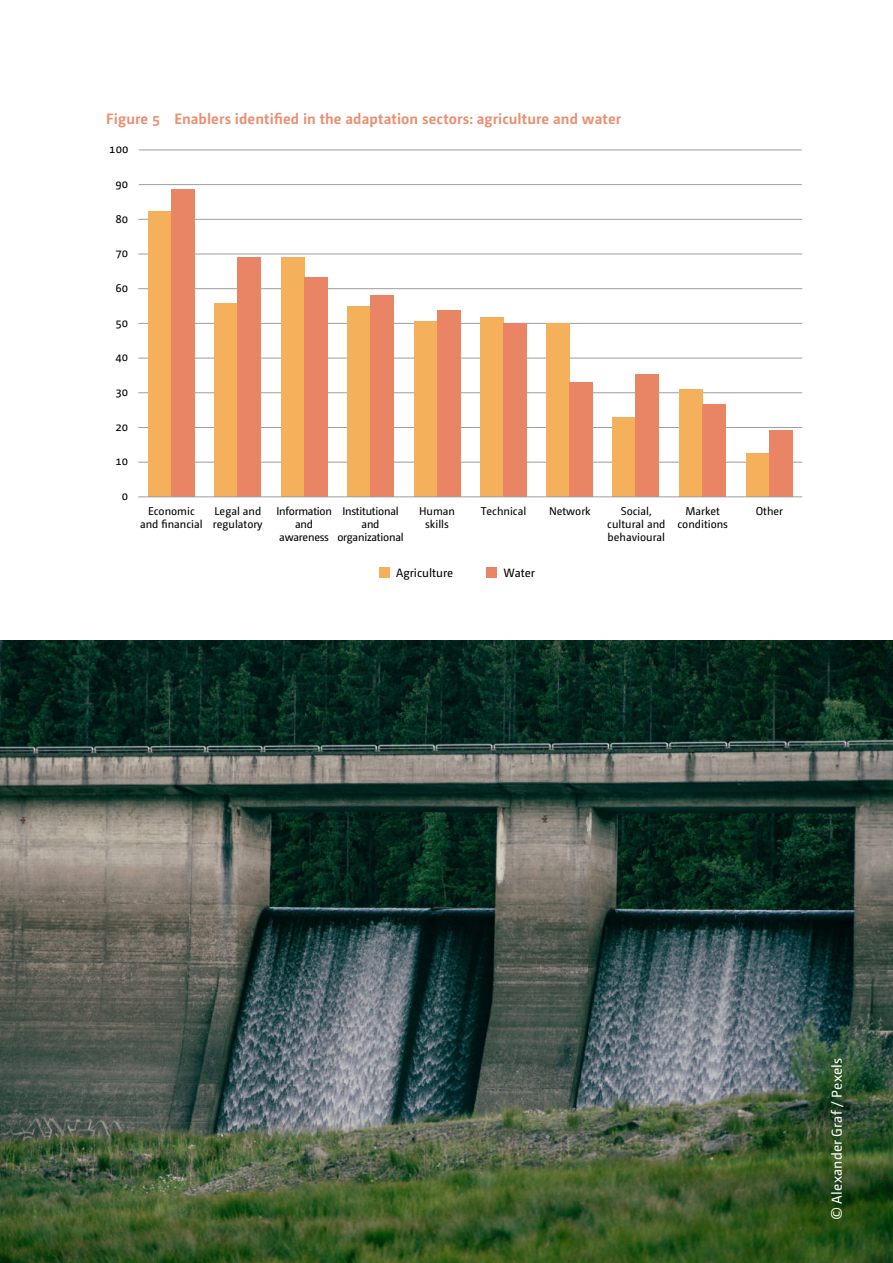
<style>
.page{position:relative;width:893px;height:1263px;background:#fff}
.page>*{position:absolute;margin:0;border:0;box-sizing:border-box;transform-origin:0 0}
.t1{font:700 15px "Camingo Dos Pro";letter-spacing:.005em;color:#eb8f72}
.t2{font:14.25px "Camingo Dos Pro";letter-spacing:.01em;color:#fff}
.t3{font:12px "Camingo Dos Pro";color:#020204}
.t4{font:11.25px/12.8px "Camingo Dos Pro";color:#020204;text-align:center}
.t5{font:11.25px/12.8px "Camingo Dos Pro";letter-spacing:-.02em;color:#020204;text-align:center}
</style>
<div class="page">
<hr style="left:138px;top:462px;width:664px;height:1px;background:#9d9d9d">
<hr style="left:138px;top:427px;width:664px;height:1px;background:#9d9d9d">
<hr style="left:138px;top:392px;width:664px;height:1px;background:#9d9d9d">
<hr style="left:138px;top:358px;width:664px;height:1px;background:#9d9d9d">
<hr style="left:138px;top:323px;width:664px;height:1px;background:#9d9d9d">
<hr style="left:138px;top:288px;width:664px;height:1px;background:#9d9d9d">
<hr style="left:138px;top:253px;width:664px;height:1px;background:#9d9d9d">
<hr style="left:138px;top:219px;width:664px;height:1px;background:#9d9d9d">
<hr style="left:139px;top:184px;width:663px;height:1px;background:#9d9d9d">
<div style="left:148px;top:212px;width:23px;height:285px;background:#f5b05c"></div>
<div style="left:171px;top:190px;width:24px;height:307px;background:#e98565"></div>
<div style="left:680px;top:389px;width:23px;height:108px;background:#f5b05c"></div>
<div style="left:703px;top:404px;width:23px;height:93px;background:#e98565"></div>
<div style="left:215px;top:303px;width:23px;height:194px;background:#f5b05c"></div>
<div style="left:238px;top:257px;width:23px;height:240px;background:#e98565"></div>
<div style="left:547px;top:323px;width:23px;height:174px;background:#f5b05c"></div>
<div style="left:570px;top:383px;width:23px;height:114px;background:#e98565"></div>
<div style="left:348px;top:306px;width:23px;height:191px;background:#f5b05c"></div>
<div style="left:371px;top:295px;width:23px;height:202px;background:#e98565"></div>
<div style="left:414px;top:321px;width:23px;height:176px;background:#f5b05c"></div>
<div style="left:437px;top:310px;width:23px;height:187px;background:#e98565"></div>
<div style="left:612px;top:417px;width:23px;height:80px;background:#f5b05c"></div>
<div style="left:635px;top:374px;width:24px;height:123px;background:#e98565"></div>
<div style="left:281px;top:257px;width:23px;height:240px;background:#f5b05c"></div>
<div style="left:304px;top:277px;width:24px;height:220px;background:#e98565"></div>
<div style="left:480px;top:317px;width:23px;height:180px;background:#f5b05c"></div>
<div style="left:503px;top:323px;width:24px;height:174px;background:#e98565"></div>
<div style="left:746px;top:454px;width:23px;height:43px;background:#f5b05c"></div>
<div style="left:769px;top:431px;width:24px;height:66px;background:#e98565"></div>
<hr style="left:139px;top:149px;width:663px;height:1px;background:#9d9d9d">
<div style="left:379px;top:567px;width:11px;height:11px;background:#f5b05c"></div>
<div style="left:486px;top:567px;width:11px;height:11px;background:#e98565"></div>
<hr style="left:138px;top:496px;width:664px;height:1px;background:#9d9d9d">
<img style="left:0;top:641px;width:893px;height:622px">
<h1 class="t1" style="left:106px;top:113px;width:516px">Figure 5 Enablers identified in the adaptation sectors: agriculture and water</h1>
<p class="t3" style="left:109px;top:144px;width:21px">100</p>
<p class="t3" style="left:115px;top:179px;width:14px">90</p>
<p class="t3" style="left:115px;top:214px;width:14px">80</p>
<p class="t3" style="left:115px;top:248px;width:14px">70</p>
<p class="t3" style="left:115px;top:283px;width:14px">60</p>
<p class="t3" style="left:115px;top:318px;width:14px">50</p>
<p class="t3" style="left:115px;top:352px;width:14px">40</p>
<p class="t3" style="left:115px;top:387px;width:14px">30</p>
<p class="t3" style="left:115px;top:422px;width:14px">20</p>
<p class="t3" style="left:115px;top:456px;width:14px">10</p>
<p class="t3" style="left:122px;top:491px;width:8px">0</p>
<p class="t5" style="left:276px;top:506px;width:57px">Information and awareness</p>
<p class="t4" style="left:481px;top:506px;width:47px">Technical</p>
<p class="t4" style="left:756px;top:506px;width:29px">Other</p>
<p class="t3" style="left:396px;top:568px;width:59px">Agriculture</p>
<p class="t3" style="left:503px;top:568px;width:33px">Water</p>
<p class="t4" style="left:140px;top:506px;width:64px">Economic and financial</p>
<p class="t4" style="left:677px;top:506px;width:52px">Market conditions</p>
<p class="t4" style="left:213px;top:506px;width:51px;text-align:left">Legal and regulatory</p>
<p class="t5" style="left:342px;top:506px;width:58px">Institutional</p>
<p class="t4" style="left:549px;top:506px;width:43px">Network</p>
<p class="t4" style="left:419px;top:506px;width:37px">Human skills</p>
<p class="t4" style="left:607px;top:506px;width:60px">Social, cultural and behavioural</p>
<p class="t5" style="left:337px;top:519px;width:68px">and organizational</p>
<p class="t2" style="left:831px;top:1220px;width:164px;rotate:-90deg">© Alexander Graf / Pexels</p>
</div>
